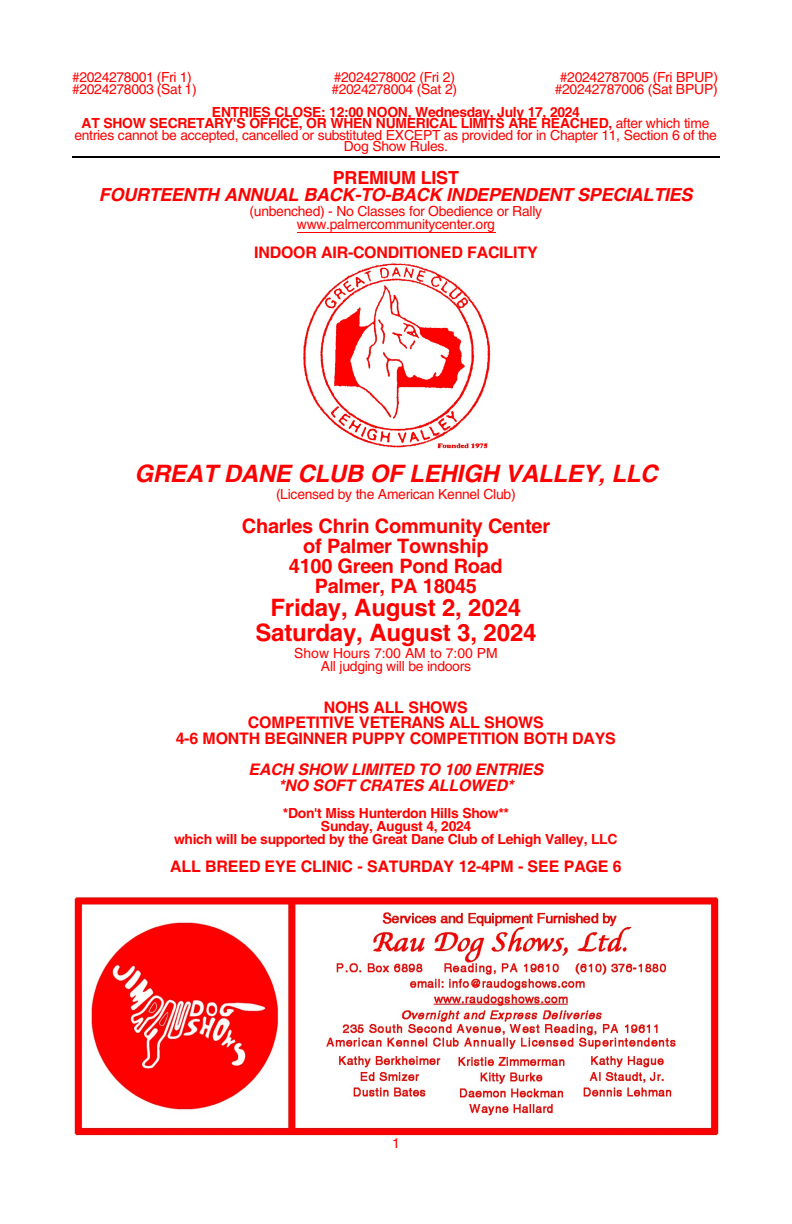
<style>
.page{position:relative;width:792px;height:1224px;background:#fff}
.page>*{position:absolute;margin:0;border:0;box-sizing:border-box;transform-origin:0 0}
.t1{font:700 24px/24.8px "Helvetica";letter-spacing:-.01em;color:#f00;text-align:center}
.t2{font:italic 700 24px "Helvetica";letter-spacing:-.01em;color:#f00}
.t3{font:700 20px/20px "Helvetica";letter-spacing:-.015em;color:#f00;text-align:center}
.t4{font:italic 700 18px "Helvetica";letter-spacing:-.015em;color:#f00}
.t5{font:700 18px "Helvetica";letter-spacing:-.015em;color:#f00}
.t6{font:700 16px/15.6px "Helvetica";letter-spacing:-.01em;color:#f00;text-align:center}
.t7{font:italic 700 16px/15.6px "Helvetica";letter-spacing:-.01em;color:#f00;text-align:center}
.t8{font:14px/11.4px "Helvetica";letter-spacing:-.02em;color:#f00;text-align:center}
.t9{font:700 14px/13.2px "Helvetica";letter-spacing:-.025em;color:#f00;text-align:center}
.s1{font-weight:700}
</style>
<div class="page">
<img style="left:303px;top:262px;width:188px;height:187px">
<img style="left:72px;top:897px;width:647px;height:239px">
<hr style="left:297px;top:232px;width:198px;height:1px;background:#f00">
<hr style="left:72px;top:156px;width:648px;height:2px;background:#000">
<p class="t8" style="left:72px;top:73px;width:121px">#2024278001 (Fri 1)</p>
<p class="t8" style="left:334px;top:73px;width:123px">#2024278002 (Fri 2)</p>
<p class="t8" style="left:560px;top:73px;width:160px">#20242787005 (Fri BPUP)</p>
<p class="t8" style="left:72px;top:85px;width:126px">#2024278003 (Sat 1)</p>
<p class="t8" style="left:331px;top:85px;width:127px">#2024278004 (Sat 2)</p>
<p class="t8" style="left:555px;top:85px;width:165px">#20242787006 (Sat BPUP)</p>
<p class="t8" style="left:74px;top:108px;width:644px"><span class="s1">ENTRIES CLOSE: 12:00 NOON, Wednesday, July 17, 2024<br>AT SHOW SECRETARY'S OFFICE, OR WHEN NUMERICAL LIMITS ARE REACHED,</span> after which time entries cannot be accepted, cancelled or substituted EXCEPT as provided for in Chapter 11, Section 6 of the Dog Show Rules.</p>
<p class="t5" style="left:333px;top:170px;width:128px">PREMIUM LIST</p>
<p class="t4" style="left:99px;top:188px;width:595px">FOURTEENTH ANNUAL BACK-TO-BACK INDEPENDENT SPECIALTIES</p>
<p class="t8" style="left:250px;top:206px;width:294px;line-height:13.2px">(unbenched) - No Classes for Obedience or Rally www.palmercommunitycenter.org</p>
<p class="t6" style="left:254px;top:246px;width:285px">INDOOR AIR-CONDITIONED FACILITY</p>
<h1 class="t2" style="left:134px;top:464px;width:525px">GREAT DANE CLUB OF LEHIGH VALLEY, LLC</h1>
<p class="t8" style="left:276px;top:490px;width:241px">(Licensed by the American Kennel Club)</p>
<h2 class="t3" style="left:242px;top:517px;width:310px">Charles Chrin Community Center of Palmer Township<br>4100 Green Pond Road<br>Palmer, PA 18045</h2>
<h1 class="t1" style="left:255px;top:597px;width:283px">Friday, August 2, 2024<br>Saturday, August 3, 2024</h1>
<p class="t8" style="left:294px;top:648px;width:205px;line-height:13.2px">Show Hours 7:00 AM to 7:00 PM<br>All judging will be indoors</p>
<p class="t6" style="left:176px;top:701px;width:442px">NOHS ALL SHOWS<br>COMPETITIVE VETERANS ALL SHOWS<br>4-6 MONTH BEGINNER PUPPY COMPETITION BOTH DAYS</p>
<p class="t7" style="left:249px;top:763px;width:296px">EACH SHOW LIMITED TO 100 ENTRIES *NO SOFT CRATES ALLOWED*</p>
<p class="t9" style="left:174px;top:807px;width:445px">*Don't Miss Hunterdon Hills Show**<br>Sunday, August 4, 2024<br>which will be supported by the Great Dane Club of Lehigh Valley, LLC</p>
<p class="t6" style="left:170px;top:860px;width:453px">ALL BREED EYE CLINIC - SATURDAY 12-4PM - SEE PAGE 6</p>
<p class="t8" style="left:392px;top:1139px;width:9px">1</p>
</div>
